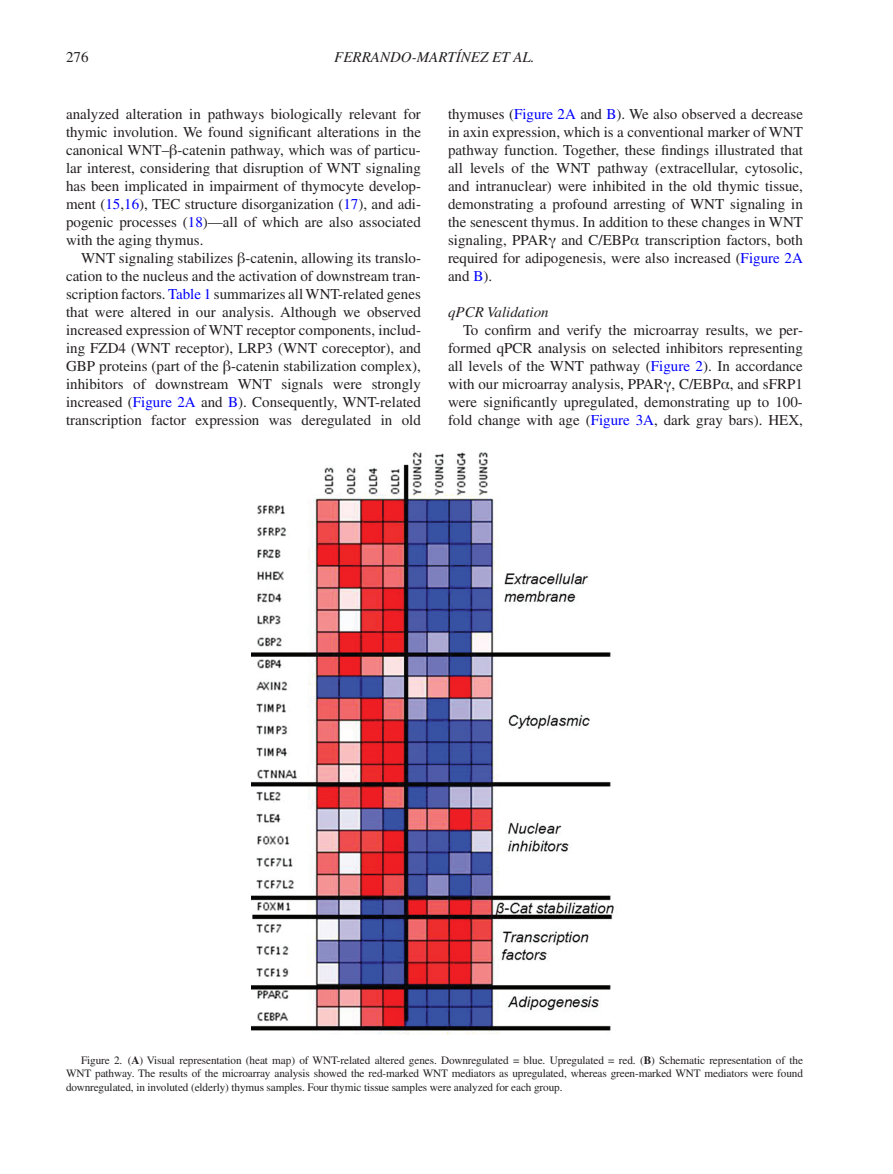
<style>
.page{position:relative;width:893px;height:1174px;background:#fff}
.page>*{position:absolute;margin:0;border:0;box-sizing:border-box;transform-origin:0 0}
.t1{font:15px/18px "Times LT Std";color:#231f20;text-align:justify}
.t2{font:italic 15px "Times LT Std";color:#231f20}
.t3{font:11.25px/13.5px "Times LT Std";letter-spacing:-.01em;color:#231f20;text-align:justify}
.s1{font-family:"Gandhari Unicode"}
.s2{color:#00f}
.s3{font-weight:700}
</style>
<div class="page">
<img style="left:251px;top:452px;width:363px;height:583px">
<p class="t1" style="left:66px;top:47px;width:24px">276</p>
<p class="t2" style="left:334px;top:48px;width:20px">FERRANDO</p>
<p class="t2" style="left:412px;top:48px;width:124px">-MAR TÍNEZ ET AL.</p>
<p class="t1" style="left:66px;top:104px;width:356px">analyzed alteration in pathways biologically relevant for thymic involution. We found significant alterations in the canonical WNT–<span class="s1">β</span>-catenin pathway, which was of particu&shy;lar interest, considering that disruption of WNT signaling has been implicated in impairment of thymocyte develop&shy;ment (<span class="s2">15</span>,<span class="s2">16</span>), TEC structure disorganization (<span class="s2">17</span>), and adi&shy;pogenic processes (<span class="s2">18</span>)—all of which are also associated with the aging thymus.</p>
<p class="t1" style="left:66px;top:248px;width:356px;text-indent:15px">WNT signaling stabilizes <span class="s1">β</span>-catenin, allowing its translo&shy;cation to the nucleus and the activation of downstream tran&shy;scription factors. <span class="s2">Table 1</span> summarizes all WNT-related genes that were altered in our analysis. Although we observed increased expression of WNT receptor components, includ&shy;ing FZD4 (WNT receptor), LRP3 (WNT coreceptor), and GBP proteins (part of the <span class="s1">β</span>-catenin stabilization complex), inhibitors of downstream WNT signals were strongly increased (<span class="s2">Figure 2A</span> and <span class="s2">B</span>). Consequently, WNT-related transcription factor expression was deregulated in old</p>
<p class="t1" style="left:448px;top:104px;width:357px">thymuses (<span class="s2">Figure 2A</span> and <span class="s2">B</span>). We also observed a decrease in axin expression, which is a conventional marker of WNT pathway function. Together, these findings illustrated that all levels of the WNT pathway (extracellular, cytosolic, and intranuclear) were inhibited in the old thymic tissue, demonstrating a profound arresting of WNT signaling in the senescent thymus. In addition to these changes in WNT signaling, PPAR<span class="s1">γ</span> and C/EBP<span class="s1">α</span> transcription factors, both required for adipogenesis, were also increased (<span class="s2">Figure 2A </span>and <span class="s2">B</span>).</p>
<p class="t2" style="left:448px;top:303px;width:102px">QPCR VALIDATION</p>
<p class="t1" style="left:448px;top:320px;width:356px;text-indent:15px">To confirm and verify the microarray results, we per&shy;formed qPCR analysis on selected inhibitors representing all levels of the WNT pathway (<span class="s2">Figure 2</span>). In accordance with our microarray analysis, PPAR<span class="s1">γ</span>, C/EBP<span class="s1">α</span>, and sFRP1 were significantly upregulated, demonstrating up to 100- fold change with age (<span class="s2">Figure 3A</span>, dark gray bars). HEX,</p>
<p class="t3" style="left:66px;top:1053px;width:738px;text-indent:15px">Figure 2. (<span class="s3">A</span>) Visual representation (heat map) of WNT-related altered genes. Downregulated = blue. Upregulated = red. (<span class="s3">B</span>) Schematic representation of the WNT pathway. The results of the microarray analysis showed the red-marked WNT mediators as upregulated, whereas green-marked WNT mediators were found downregulated, in involuted (elderly) thymus samples. Four thymic tissue samples were analyzed for each group.</p>
</div>
